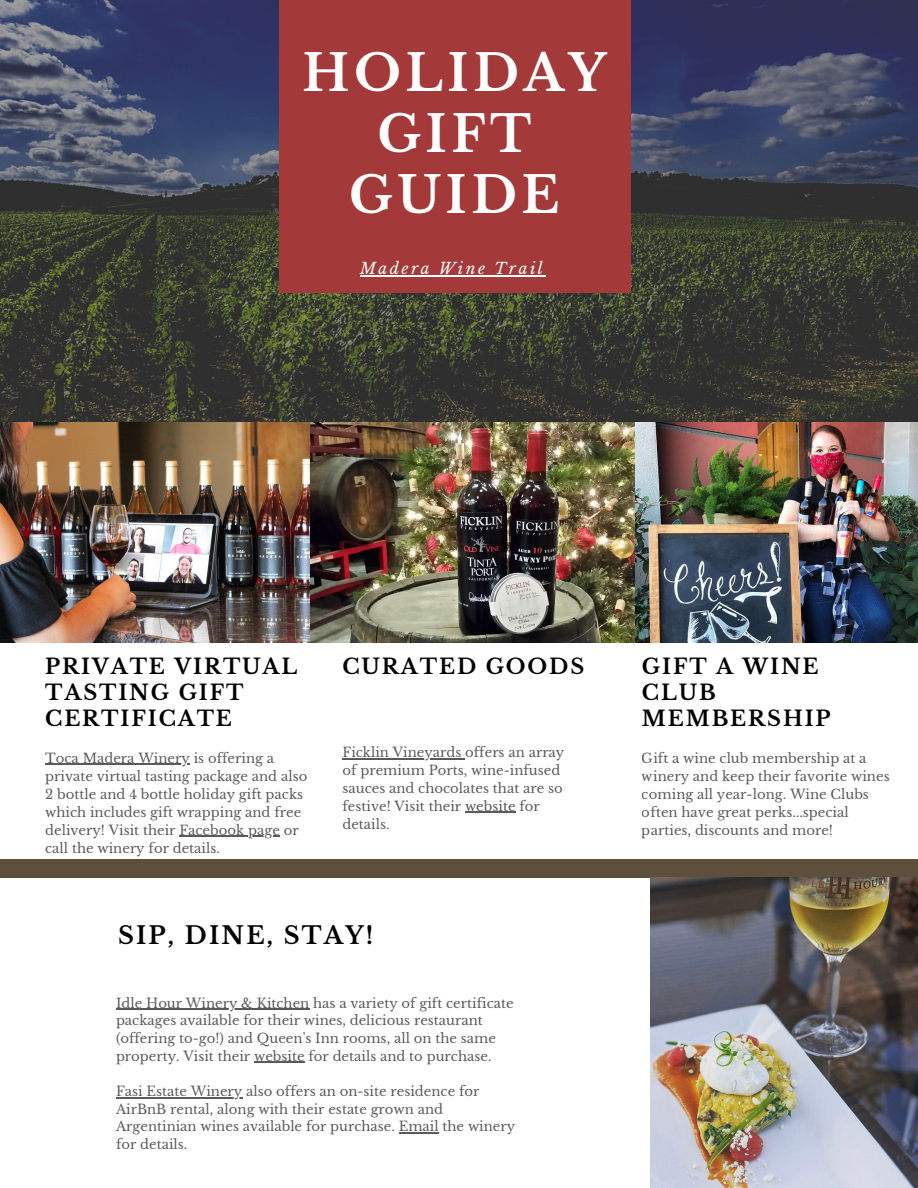
<style>
.page{position:relative;width:918px;height:1188px;background:#fff}
.page>*{position:absolute;margin:0;border:0;box-sizing:border-box;transform-origin:0 0}
.t1{font:700 49.8px/61.3px "Libre Baskerville";letter-spacing:.09em;color:#fff;text-align:center}
.t2{font:700 24px "Libre Baskerville";letter-spacing:.09em;color:#000}
.t3{font:700 21px/25.8px "Libre Baskerville";letter-spacing:.09em;color:#000}
.t4{font:italic 15.6px "Libre Baskerville";letter-spacing:.16em;color:#fff}
.t5{font:13.2px/18px "Libre Baskerville";color:#000}
</style>
<div class="page">
<img style="left:0;top:0;width:918px;height:642px">
<div style="left:280px;top:0;width:351px;height:293px;background:#a33a39"></div>
<div style="left:0;top:859px;width:918px;height:18px;background:#5e4f3c"></div>
<img style="left:650px;top:878px;width:268px;height:310px">
<hr style="left:360px;top:275px;width:185px;height:1px;background:#fff">
<hr style="left:45px;top:764px;width:145px;height:1px;background:#000">
<hr style="left:179px;top:836px;width:101px;height:1px;background:#000">
<hr style="left:342px;top:758px;width:123px;height:1px;background:#000">
<hr style="left:465px;top:812px;width:51px;height:1px;background:#000">
<hr style="left:116px;top:1009px;width:193px;height:1px;background:#000">
<hr style="left:254px;top:1062px;width:51px;height:1px;background:#000">
<hr style="left:116px;top:1097px;width:126px;height:1px;background:#000">
<hr style="left:399px;top:1132px;width:40px;height:1px;background:#000">
<p class="t1" style="left:302px;top:43px;width:305px">HOLIDAY<br>GIFT<br>GUIDE</p>
<p class="t4" style="left:360px;top:259px;width:184px">Madera Wine Trail</p>
<p class="t3" style="left:45px;top:654px;width:254px">PRIVATE VIRTUAL<br>TASTING GIFT<br>CERTIFICATE</p>
<p class="t5" style="left:45px;top:749px;width:264px">Toca Madera Winery is offering a private virtual tasting package and also 2 bottle and 4 bottle holiday gift packs which includes gift wrapping and free delivery! Visit their Facebook page or call the winery for details.</p>
<p class="t3" style="left:342px;top:654px;width:243px">CURATED GOODS</p>
<p class="t5" style="left:342px;top:743px;width:223px">Ficklin Vineyards offers an array of premium Ports, wine-infused sauces and chocolates that are so festive! Visit their website for details.</p>
<p class="t2" style="left:118px;top:921px;width:257px">SIP, DINE, STAY!</p>
<p class="t5" style="left:116px;top:994px;width:399px">Idle Hour Winery &amp; Kitchen has a variety of gift certificate packages available for their wines, delicious restaurant (offering to-go!) and Queen's Inn rooms, all on the same property. Visit their website for details and to purchase.</p>
<p class="t5" style="left:116px;top:1082px;width:401px">Fasi Estate Winery also offers an on-site residence for AirBnB rental, along with their estate grown and Argentinian wines available for purchase. Email the winery for details.</p>
<p class="t3" style="left:642px;top:654px;width:190px">GIFT A WINE<br>CLUB<br>MEMBERSHIP</p>
<p class="t5" style="left:642px;top:749px;width:249px">Gift a wine club membership at a winery and keep their favorite wines coming all year-long. Wine Clubs often have great perks...special parties, discounts and more!</p>
</div>
